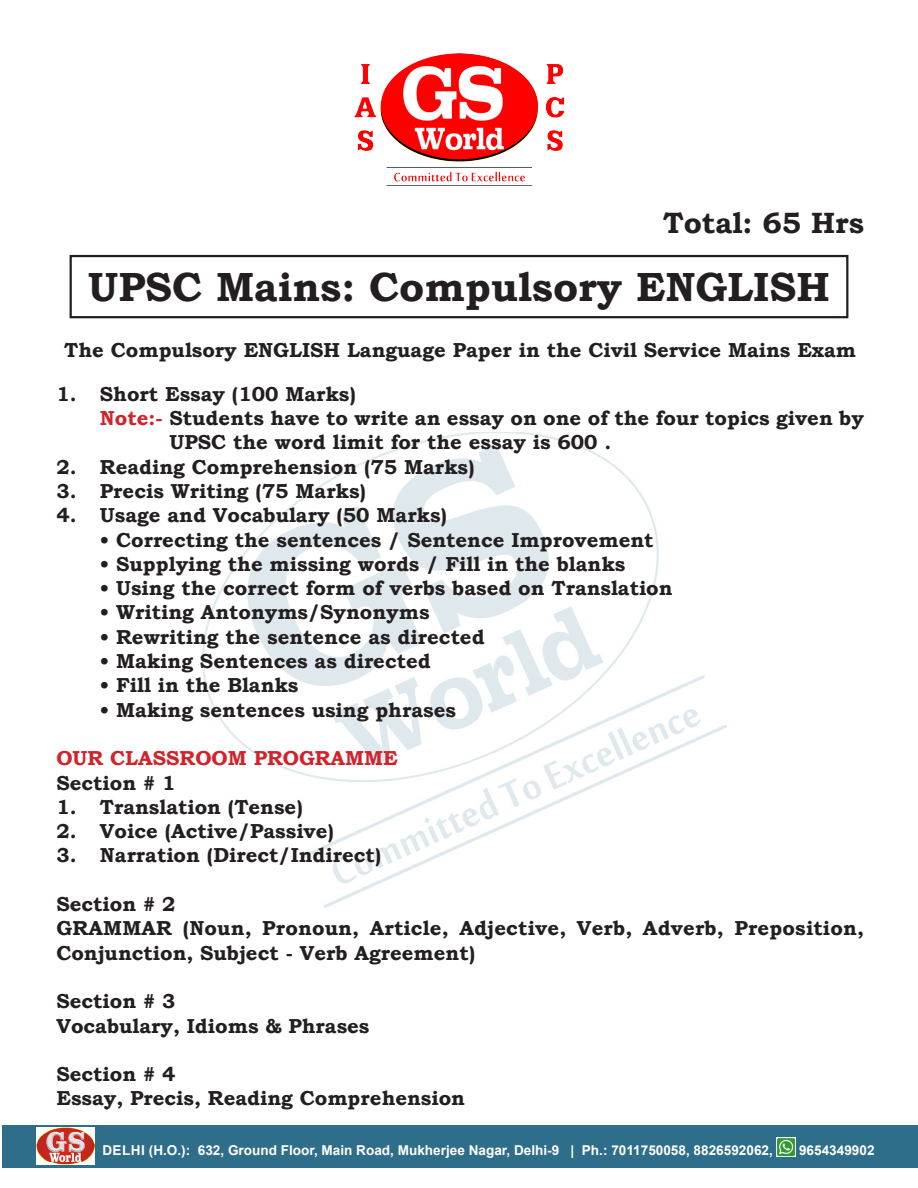
<style>
.page{position:relative;width:918px;height:1188px;background:#fff}
.page>*{position:absolute;margin:0;border:0;box-sizing:border-box;transform-origin:0 0}
.t1{font:700 40.65px "Bookman Old Style";color:#231f20}
.t2{font:700 29.4px "Bookman Old Style";color:#231f20}
.t3{font:700 20.25px/24.3px "Bookman Old Style";color:#231f20}
.t4{font:700 20.25px "Bookman Old Style";color:#d1232a}
.t5{font:700 13.65px "Arial";color:#fff}
.s1{color:#d1232a}
</style>
<div class="page">
<img style="left:203px;top:432px;width:523px;height:476px">
<div style="left:2px;top:1125px;width:916px;height:43px;background:#2e6e8a"></div>
<img style="left:777px;top:1138px;width:18px;height:18px">
<img style="left:36px;top:1128px;width:59px;height:37px">
<img style="left:354px;top:54px;width:210px;height:128px">
<div style="left:70px;top:255px;width:778px;height:63px;border:2px solid #231f20"></div>
<p class="t2" style="left:663px;top:202px;width:202px">Total: 65 Hrs</p>
<p class="t1" style="left:88px;top:258px;width:743px">UPSC Mains: Compulsory ENGLISH</p>
<p class="t3" style="left:64px;top:338px;width:793px">The Compulsory ENGLISH Language Paper in the Civil Service Mains Exam</p>
<p class="t3" style="left:56px;top:381px;width:301px">1. Short Essay (100 Marks)</p>
<p class="t3" style="left:170px;top:406px;width:696px;text-indent:-70px"><span class="s1">Note:-</span> Students have to write an essay on one of the four topics given by<br>UPSC the word limit for the essay is 600 .</p>
<p class="t3" style="left:56px;top:454px;width:420px">2. Reading Comprehension (75 Marks)</p>
<p class="t3" style="left:56px;top:479px;width:311px">3. Precis Writing (75 Marks)</p>
<p class="t3" style="left:56px;top:503px;width:392px">4. Usage and Vocabulary (50 Marks)</p>
<p class="t3" style="left:100px;top:527px;width:555px">• Correcting the sentences / Sentence Improvement</p>
<p class="t3" style="left:100px;top:552px;width:527px">• Supplying the missing words / Fill in the blanks</p>
<p class="t3" style="left:100px;top:576px;width:574px">• Using the correct form of verbs based on Translation</p>
<p class="t3" style="left:100px;top:600px;width:331px">• Writing Antonyms/Synonyms</p>
<p class="t3" style="left:100px;top:624px;width:386px">• Rewriting the sentence as directed</p>
<p class="t3" style="left:100px;top:649px;width:332px">• Making Sentences as directed</p>
<p class="t3" style="left:100px;top:673px;width:200px">• Fill in the Blanks</p>
<p class="t3" style="left:100px;top:697px;width:357px">• Making sentences using phrases</p>
<p class="t4" style="left:56px;top:744px;width:343px">OUR CLASSROOM PROGRAMME</p>
<p class="t3" style="left:56px;top:770px;width:121px">Section # 1</p>
<p class="t3" style="left:56px;top:795px;width:248px">1. Translation (Tense)</p>
<p class="t3" style="left:56px;top:819px;width:279px">2. Voice (Active/Passive)</p>
<p class="t3" style="left:56px;top:843px;width:326px">3. Narration (Direct/Indirect)</p>
<p class="t3" style="left:56px;top:892px;width:121px">Section # 2</p>
<p class="t3" style="left:56px;top:916px;width:809px">GRAMMAR (Noun, Pronoun, Article, Adjective, Verb, Adverb, Preposition,<br>Conjunction, Subject - Verb Agreement)</p>
<p class="t3" style="left:56px;top:989px;width:121px">Section # 3</p>
<p class="t3" style="left:56px;top:1013px;width:315px">Vocabulary, Idioms &amp; Phrases</p>
<p class="t3" style="left:56px;top:1062px;width:121px">Section # 4</p>
<p class="t3" style="left:56px;top:1086px;width:410px">Essay, Precis, Reading Comprehension</p>
<p class="t5" style="left:102px;top:1140px;width:672px">DELHI (H.O.): 632, Ground Floor, Main Road, Mukherjee Nagar, Delhi-9 | Ph.: 7011750058, 8826592062,</p>
<p class="t5" style="left:799px;top:1140px;width:77px">9654349902</p>
</div>
